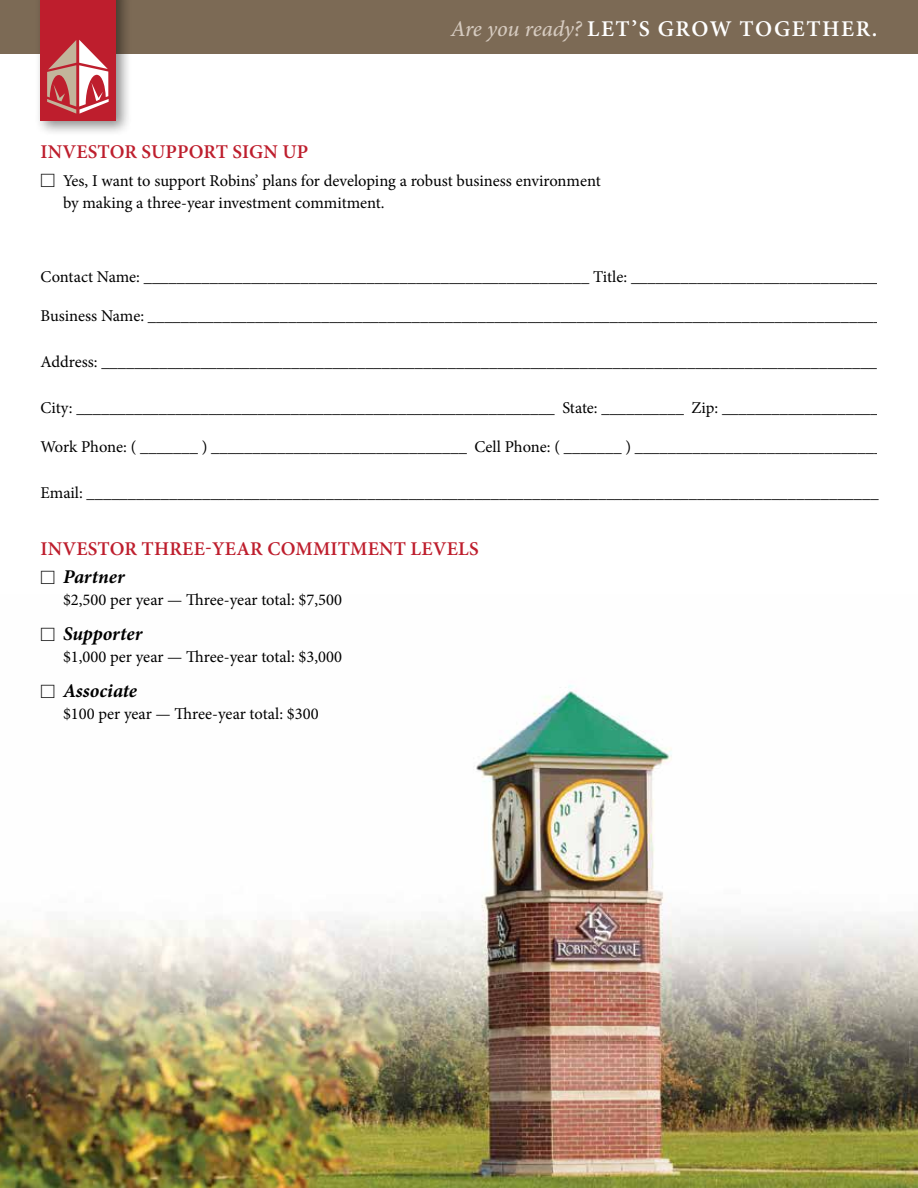
<style>
.page{position:relative;width:918px;height:1188px;background:#fff}
.page>*{position:absolute;margin:0;border:0;box-sizing:border-box;transform-origin:0 0}
.t1{font:600 22.5px "Minion Pro";letter-spacing:.07em;color:#fff}
.t2{font:600 19.5px/28.5px "Minion Pro";letter-spacing:.01em;color:#be1e2d}
.t3{font:italic 700 19.5px "Minion Pro";letter-spacing:-.005em;color:#000}
.t4{font:16.5px/21.8px "Minion Pro";letter-spacing:-.005em;color:#000}
.s1{font-weight:500;font-style:italic;color:#d5cabf}
.s2{font-family:"Universal Newswith Comm Pi"}
.s3{font-family:"Universal Newswith Comm Pi";font-weight:400;font-size:16.5px;color:#000}
.s4{font-weight:700;font-style:italic;color:#000}
.s5{font-family:"Universal Newswith Comm Pi";font-weight:400;font-style:normal;font-size:16.5px}
</style>
<div class="page">
<img style="left:0;top:685px;width:918px;height:503px">
<div style="left:0;top:0;width:918px;height:53px;background:#7c6a55"></div>
<div style="left:34px;top:0;width:98px;height:137px;background:#000;opacity:.45"></div>
<div style="left:40px;top:0;width:76px;height:121px;background:#be1e2d"></div>
<svg style="left:47px;top:40px;width:62px;height:74px"></svg>
<h1 class="t1" style="left:451px;top:13px;width:428px"><span class="s1">Are you ready?</span> LET’S GROW TOGETHER.</h1>
<p class="t2" style="left:41px;top:137px;width:269px">INVESTOR SUPPORT SIGN UP</p>
<p class="t4" style="left:63px;top:170px;width:539px;text-indent:-23px"><span class="s2">M</span> Yes, I want to support Robins’ plans for developing a robust business environment by making a three-year investment commitment.</p>
<p class="t4" style="left:40px;top:266px;width:848px">Contact Name: ______________________________________________________ Title: _______________________________</p>
<p class="t4" style="left:40px;top:305px;width:843px">Business Name: _________________________________________________________________________________________</p>
<p class="t4" style="left:40px;top:351px;width:846px">Address: _______________________________________________________________________________________________</p>
<p class="t4" style="left:40px;top:397px;width:848px">City: __________________________________________________________ State: __________ Zip: ____________________</p>
<p class="t4" style="left:40px;top:436px;width:843px">Work Phone: ( _______ ) _______________________________ Cell Phone: ( _______ ) ______________________________</p>
<p class="t4" style="left:40px;top:482px;width:840px">Email: ________________________________________________________________________________________________</p>
<p class="t2" style="left:40px;top:534px;width:440px">INVESTOR THREE-YEAR COMMITMENT LEVELS<br><span class="s3">M</span> <span class="s4">Partner</span></p>
<p class="t4" style="left:63px;top:589px;width:280px">$2,500 per year — Three-year total: $7,500</p>
<p class="t3" style="left:41px;top:620px;width:103px"><span class="s5">M</span> Supporter</p>
<p class="t4" style="left:63px;top:646px;width:280px">$1,000 per year — Three-year total: $3,000</p>
<p class="t3" style="left:41px;top:677px;width:98px"><span class="s5">M</span> Associate</p>
<p class="t4" style="left:63px;top:703px;width:257px">$100 per year — Three-year total: $300</p>
</div>
